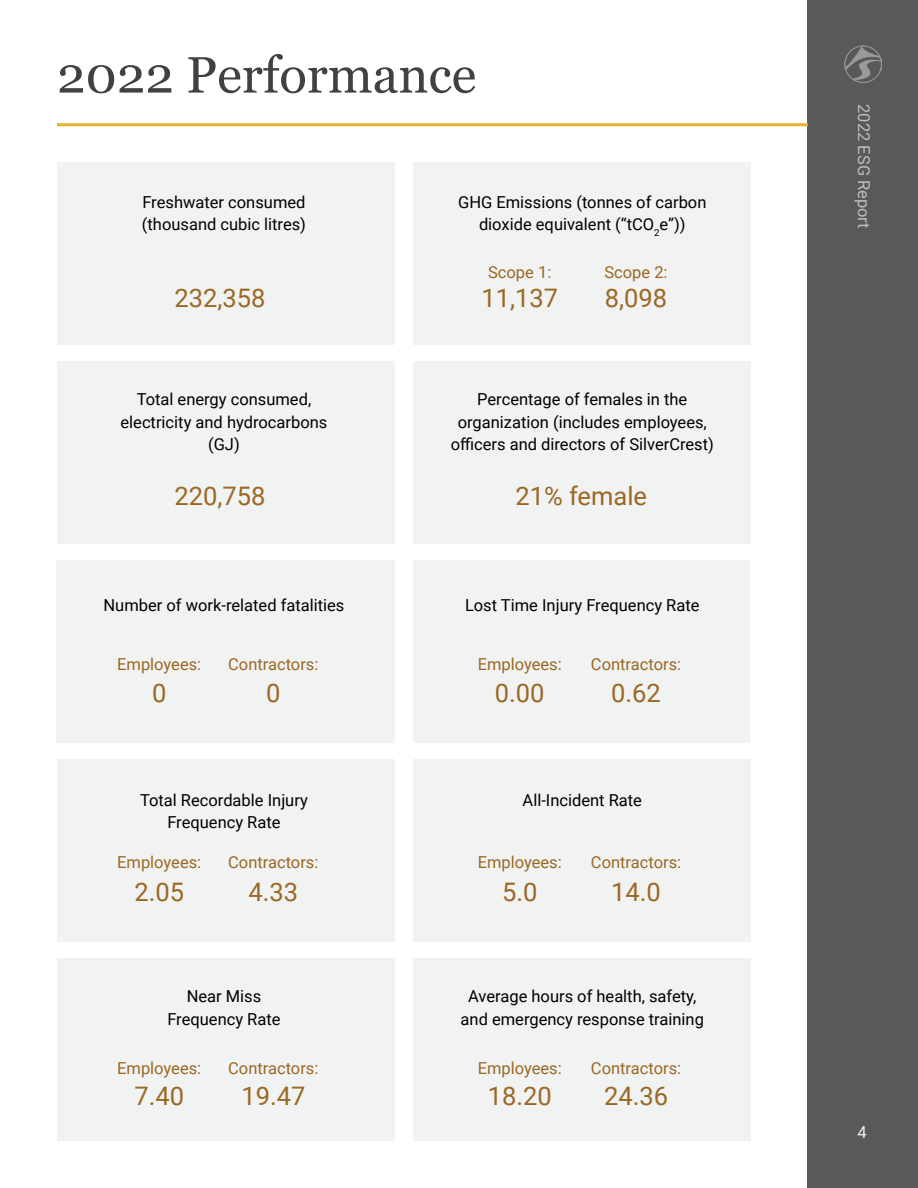
<style>
.page{position:relative;width:918px;height:1188px;background:#fff}
.page>*{position:absolute;margin:0;border:0;box-sizing:border-box;transform-origin:0 0}
.t1{font:51px "Georgia";color:#414042}
.t2{font:25.5px "Roboto";color:#9a6823}
.t3{font:16.5px/22.5px "Roboto";color:#000;text-align:center}
.t4{font:16.5px "Roboto";color:#9a6823}
.t5{font:16.5px "Roboto";color:#bcbec0}
.t6{font:16.5px "Roboto";color:#f1f2f2}
</style>
<div class="page">
<div style="left:808px;top:0;width:110px;height:1188px;background:#58595b"></div>
<div style="left:57px;top:163px;width:693px;height:182px;background:#f1f2f2"></div>
<div style="left:57px;top:361px;width:693px;height:183px;background:#f1f2f2"></div>
<div style="left:56px;top:560px;width:693px;height:183px;background:#f1f2f2"></div>
<div style="left:57px;top:759px;width:693px;height:183px;background:#f1f2f2"></div>
<div style="left:57px;top:958px;width:693px;height:182px;background:#f1f2f2"></div>
<hr style="left:57px;top:123px;width:751px;height:3px;background:#e9af30">
<div style="left:395px;top:149px;width:18px;height:1017px;background:#fff"></div>
<img style="left:845px;top:45px;width:36px;height:37px">
<h1 class="t1" style="left:57px;top:44px;width:421px">2022 Performance</h1>
<p class="t3" style="left:142px;top:190px;width:166px;text-align:left">Freshwater consumed (thousand cubic litres)</p>
<p class="t3" style="left:458px;top:190px;width:250px">GHG Emissions (tonnes of carbon dioxide equivalent (“tCO<sub>2</sub>e”))</p>
<p class="t4" style="left:488px;top:261px;width:65px">Scope 1:</p>
<p class="t4" style="left:604px;top:261px;width:65px">Scope 2:</p>
<h2 class="t2" style="left:175px;top:281px;width:92px">232,358</h2>
<h2 class="t2" style="left:481px;top:281px;width:78px">11,137</h2>
<h2 class="t2" style="left:605px;top:281px;width:64px">8,098</h2>
<p class="t3" style="left:121px;top:388px;width:208px">Total energy consumed, electricity and hydrocarbons (GJ)</p>
<p class="t3" style="left:451px;top:388px;width:265px">Percentage of females in the organization (includes employees, officers and directors of SilverCrest)</p>
<h2 class="t2" style="left:175px;top:478px;width:92px">220,758</h2>
<h2 class="t2" style="left:515px;top:478px;width:133px">21% female</h2>
<p class="t3" style="left:104px;top:594px;width:242px">Number of work-related fatalities</p>
<p class="t3" style="left:465px;top:594px;width:236px">Lost Time Injury Frequency Rate</p>
<p class="t4" style="left:117px;top:653px;width:86px">Employees:</p>
<p class="t4" style="left:228px;top:653px;width:92px">Contractors:</p>
<p class="t4" style="left:478px;top:653px;width:86px">Employees:</p>
<p class="t4" style="left:591px;top:653px;width:92px">Contractors:</p>
<h2 class="t2" style="left:152px;top:675px;width:16px">0</h2>
<h2 class="t2" style="left:266px;top:675px;width:16px">0</h2>
<h2 class="t2" style="left:495px;top:675px;width:51px">0.00</h2>
<h2 class="t2" style="left:611px;top:675px;width:51px">0.62</h2>
<p class="t3" style="left:140px;top:788px;width:169px">Total Recordable Injury<br>Frequency Rate</p>
<p class="t3" style="left:523px;top:788px;width:121px">All-Incident Rate</p>
<p class="t4" style="left:117px;top:851px;width:86px">Employees:</p>
<p class="t4" style="left:228px;top:851px;width:92px">Contractors:</p>
<p class="t4" style="left:478px;top:851px;width:86px">Employees:</p>
<p class="t4" style="left:591px;top:851px;width:92px">Contractors:</p>
<h2 class="t2" style="left:134px;top:874px;width:51px">2.05</h2>
<h2 class="t2" style="left:249px;top:874px;width:51px">4.33</h2>
<h2 class="t2" style="left:502px;top:874px;width:37px">5.0</h2>
<h2 class="t2" style="left:611px;top:874px;width:51px">14.0</h2>
<p class="t3" style="left:167px;top:985px;width:115px">Near Miss<br>Frequency Rate</p>
<p class="t3" style="left:461px;top:985px;width:245px">Average hours of health, safety, and emergency response training</p>
<p class="t4" style="left:117px;top:1057px;width:86px">Employees:</p>
<p class="t4" style="left:228px;top:1057px;width:92px">Contractors:</p>
<p class="t4" style="left:478px;top:1057px;width:86px">Employees:</p>
<p class="t4" style="left:591px;top:1057px;width:92px">Contractors:</p>
<h2 class="t2" style="left:134px;top:1078px;width:51px">7.40</h2>
<h2 class="t2" style="left:241px;top:1078px;width:66px">19.47</h2>
<h2 class="t2" style="left:488px;top:1078px;width:66px">18.20</h2>
<h2 class="t2" style="left:604px;top:1078px;width:66px">24.36</h2>
<p class="t5" style="left:876px;top:104px;width:126px;rotate:90deg">2022 ESG Report</p>
<p class="t6" style="left:857px;top:1120px;width:11px">4</p>
</div>
